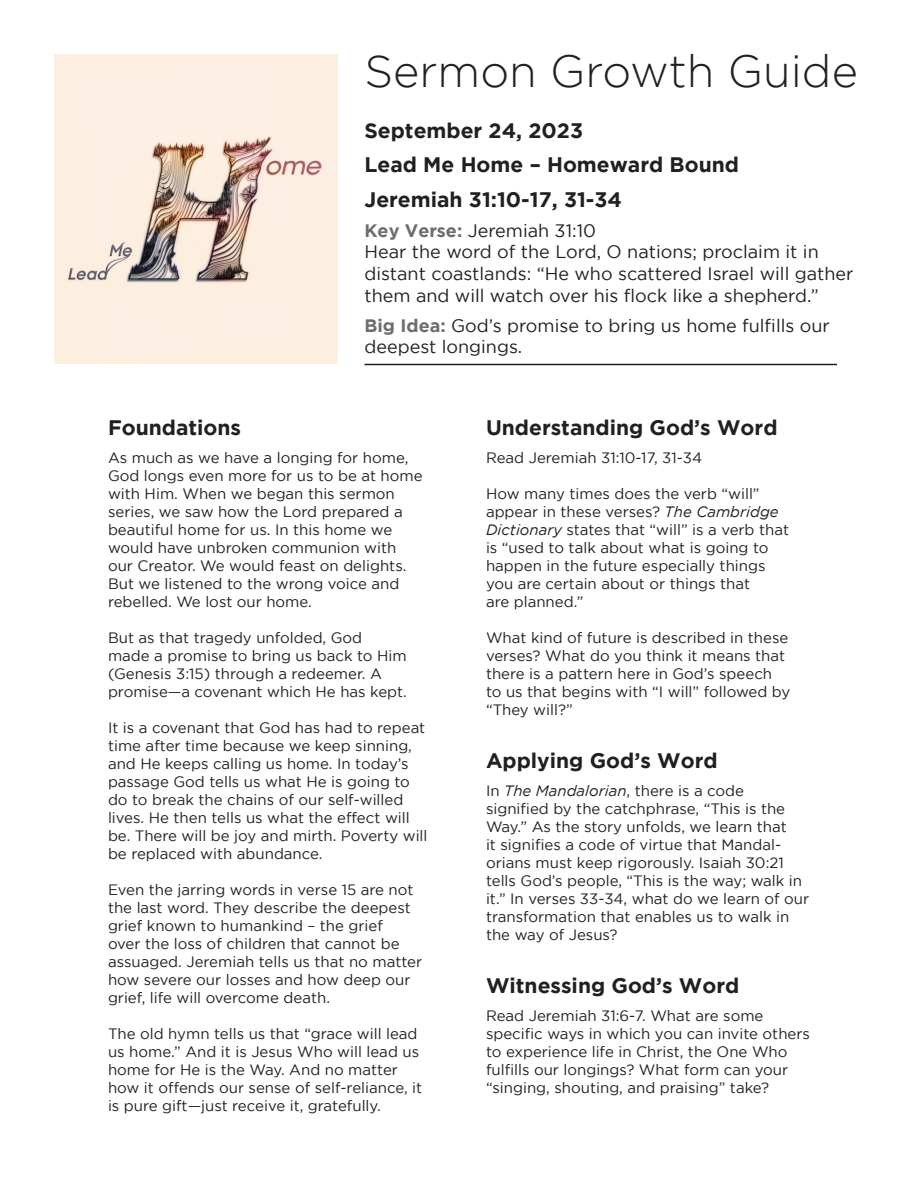
<style>
.page{position:relative;width:918px;height:1188px;background:#fff}
.page>*{position:absolute;margin:0;border:0;box-sizing:border-box;transform-origin:0 0}
.t1{font:300 45px "Gotham";color:#231f20}
.sub_header{font:700 21px "Gotham";color:#231f20}
.t2{font:18px/21.6px "Gotham";color:#231f20}
.body{font:15px/18px "Gotham";color:#231f20}
.s1{font-weight:700;color:#6c6d70}
.s2{font-style:italic}
</style>
<div class="page">
<hr style="left:364px;top:364px;width:473px;height:1px;background:#231f20">
<img style="left:54px;top:54px;width:284px;height:310px">
<p class="t1" style="left:364px;top:46px;width:495px">Sermon Growth Guide</p>
<p class="sub_header" style="left:364px;top:118px;width:220px">September 24, 2023</p>
<p class="sub_header" style="left:364px;top:153px;width:376px">Lead Me Home – Homeward Bound</p>
<p class="sub_header" style="left:364px;top:187px;width:259px">Jeremiah 31:10-17, 31-34</p>
<p class="t2" style="left:364px;top:219px;width:233px"><span class="s1">Key Verse:</span> Jeremiah 31:10</p>
<p class="t2" style="left:364px;top:241px;width:490px">Hear the word of the Lord, O nations; proclaim it in distant coastlands: “He who scattered Israel will gather them and will watch over his flock like a shepherd.”</p>
<p class="t2" style="left:364px;top:314px;width:467px"><span class="s1">Big Idea:</span> God’s promise to bring us home fulfills our deepest longings.</p>
<p class="sub_header" style="left:108px;top:415px;width:135px">Foundations</p>
<p class="body" style="left:108px;top:449px;width:316px">As much as we have a longing for home, God longs even more for us to be at home with Him. When we began this sermon series, we saw how the Lord prepared a beautiful home for us. In this home we would have unbroken communion with our Creator. We would feast on delights.<br>But we listened to the wrong voice and rebelled. We lost our home.</p>
<p class="body" style="left:108px;top:629px;width:300px">But as that tragedy unfolded, God made a promise to bring us back to Him (Genesis 3:15) through a redeemer. A promise—a covenant which He has kept.</p>
<p class="body" style="left:108px;top:719px;width:321px">It is a covenant that God has had to repeat time after time because we keep sinning, and He keeps calling us home. In today’s passage God tells us what He is going to do to break the chains of our self-willed lives. He then tells us what the effect will be. There will be joy and mirth. Poverty will be replaced with abundance.</p>
<p class="body" style="left:108px;top:881px;width:316px">Even the jarring words in verse 15 are not the last word. They describe the deepest grief known to humankind – the grief<br>over the loss of children that cannot be assuaged. Jeremiah tells us that no matter how severe our losses and how deep our grief, life will overcome death.</p>
<p class="body" style="left:108px;top:1025px;width:316px">The old hymn tells us that “grace will lead us home.” And it is Jesus Who will lead us home for He is the Way. And no matter how it offends our sense of self-reliance, it is pure gift—just receive it, gratefully.</p>
<p class="sub_header" style="left:486px;top:415px;width:293px">Understanding God’s Word</p>
<p class="body" style="left:486px;top:449px;width:218px">Read Jeremiah 31:10-17, 31-34</p>
<p class="body" style="left:486px;top:485px;width:305px">How many times does the verb “will” appear in these verses? <span class="s2">The Cambridge Dictionary</span> states that “will” is a verb that is “used to talk about what is going to happen in the future especially things you are certain about or things that<br>are planned.”</p>
<p class="body" style="left:486px;top:629px;width:306px">What kind of future is described in these verses? What do you think it means that there is a pattern here in God’s speech to us that begins with “I will” followed by “They will?”</p>
<p class="sub_header" style="left:486px;top:748px;width:233px">Applying God’s Word</p>
<p class="body" style="left:486px;top:782px;width:325px">In <span class="s2">The Mandalorian</span>, there is a code signified by the catchphrase, “This is the Way.” As the story unfolds, we learn that<br>it signifies a code of virtue that Mandal&shy;orians must keep rigorously. Isaiah 30:21 tells God’s people, “This is the way; walk in it.” In verses 33-34, what do we learn of our transformation that enables us to walk in the way of Jesus?</p>
<p class="sub_header" style="left:486px;top:973px;width:255px">Witnessing God’s Word</p>
<p class="body" style="left:486px;top:1007px;width:326px">Read Jeremiah 31:6-7. What are some specific ways in which you can invite others to experience life in Christ, the One Who fulfills our longings? What form can your “singing, shouting, and praising” take?</p>
</div>
